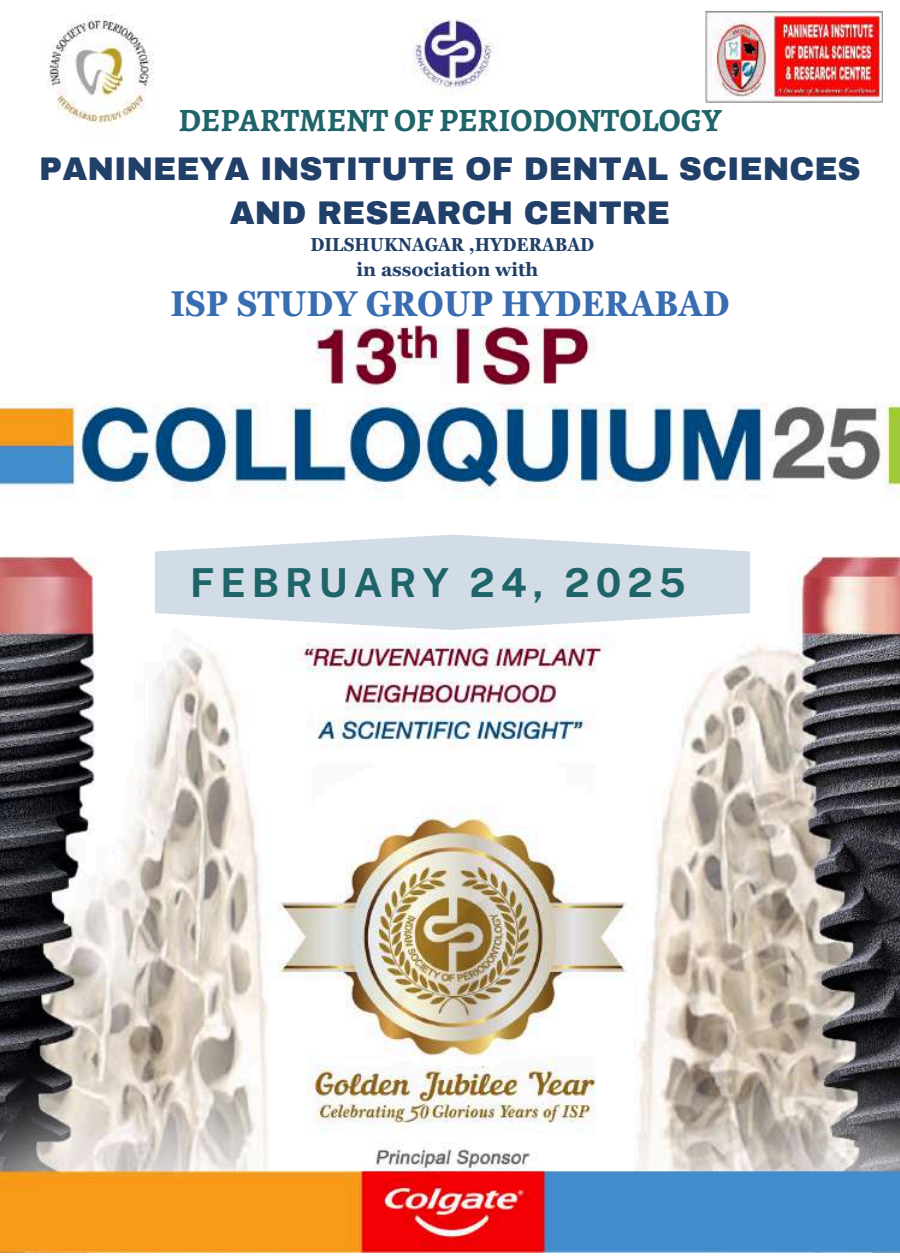
<style>
.page{position:relative;width:900px;height:1260px;background:#fff}
.page>*{position:absolute;margin:0;border:0;box-sizing:border-box;transform-origin:0 0}
.t1{font:700 40px "Public Sans";letter-spacing:.15em;color:#1e6469}
.t2{font:700 condensed 36px "Georgia Pro";color:#396db2}
.t3{font:700 32.75px "Alegreya SC";color:#1e6469}
.t4{font:900 32px/43px "Archivo";color:#214069;text-align:center}
.t5{font:700 condensed 18.75px "Georgia Pro";color:#214069}
.t6{font:700 18.75px "Georgia Pro";color:#214069}
</style>
<div class="page">
<img style="left:0;top:11px;width:900px;height:1241px">
<img style="left:0;top:11px;width:208px;height:138px">
<svg style="left:155px;top:535px;width:595px;height:95px;fill:#d1dce6"></svg>
<img style="left:706px;top:10px;width:176px;height:92px">
<p class="t3" style="left:178px;top:97px;width:545px">DEPARTMENT OF PERIODONTOLOGY</p>
<p class="t4" style="left:39px;top:148px;width:823px">PANINEEYA INSTITUTE OF DENTAL SCIENCES<br>AND RESEARCH CENTRE</p>
<p class="t5" style="left:310px;top:234px;width:285px">DILSHUKNAGAR ,HYDERABAD</p>
<p class="t6" style="left:357px;top:259px;width:183px">in association with</p>
<p class="t2" style="left:170px;top:283px;width:561px">ISP STUDY GROUP HYDERABAD</p>
<p class="t1" style="left:190px;top:559px;width:497px">FEBRUARY 24, 2025</p>
</div>
